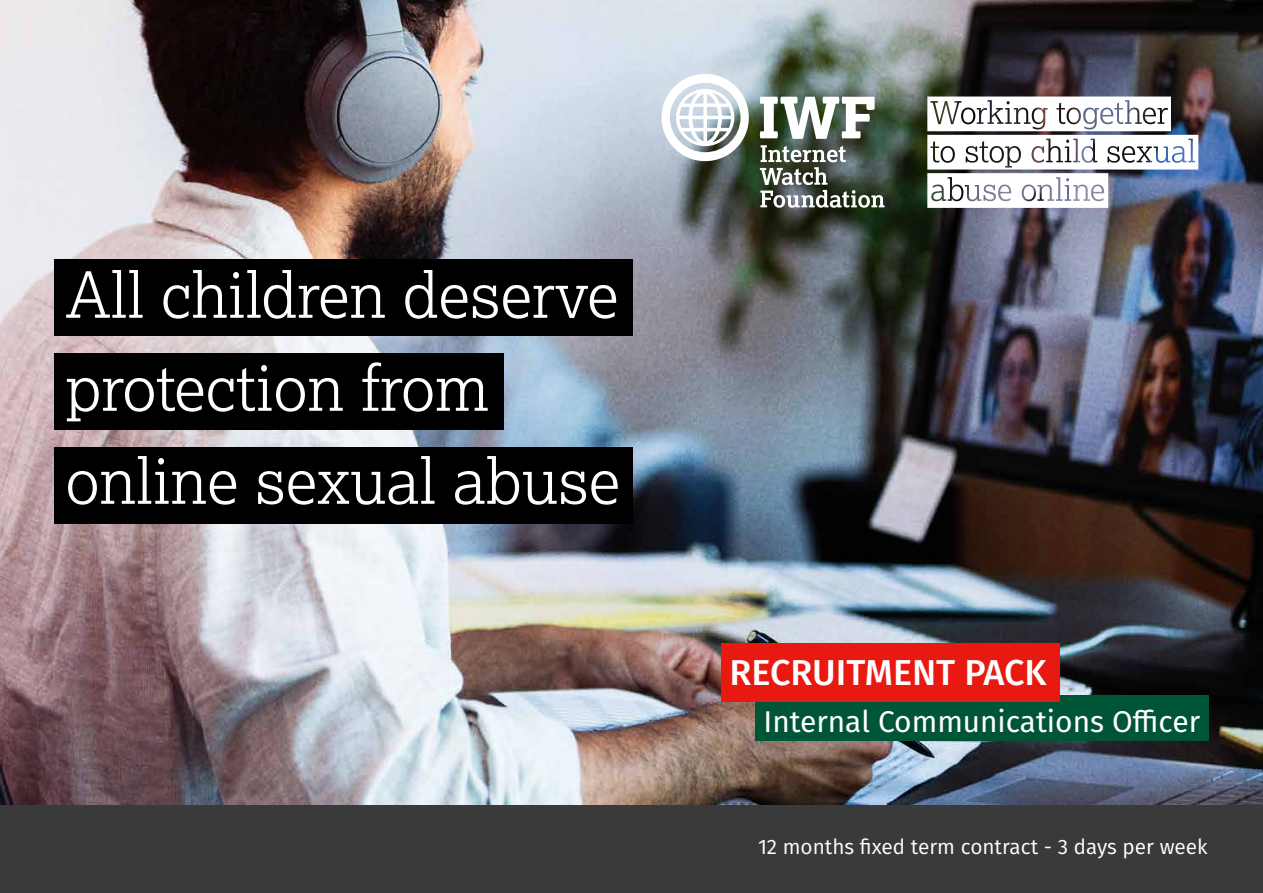
<style>
.page{position:relative;width:1263px;height:893px;background:#fff}
.page>*{position:absolute;margin:0;border:0;box-sizing:border-box;transform-origin:0 0}
.t1{font:300 63px/93px "Lexia";color:#fff}
.t2{font:500 36px "Fira Sans";color:#fff}
.t3{font:30px "Fira Sans";color:#fff}
.Sub_header{font:20.85px "Fira Sans";color:#fff}
</style>
<div class="page">
<img style="left:0;top:0;width:1263px;height:805px">
<div style="left:755px;top:696px;width:454px;height:45px;background:#005536"></div>
<div style="left:721px;top:643px;width:338px;height:59px;background:#e81911"></div>
<div style="left:54px;top:259px;width:578px;height:77px;background:#000"></div>
<div style="left:54px;top:353px;width:450px;height:77px;background:#000"></div>
<div style="left:54px;top:448px;width:578px;height:76px;background:#000"></div>
<svg style="left:661px;top:74px;width:88px;height:87px"></svg>
<svg style="left:760px;top:97px;width:115px;height:42px"></svg>
<svg style="left:760px;top:145px;width:125px;height:63px"></svg>
<img style="left:927px;top:97px;width:271px;height:111px">
<div style="left:0;top:806px;width:1263px;height:87px;background:#3a3a3a"></div>
<p class="t1" style="left:65px;top:247px;width:556px">All children deserve protection from online sexual abuse</p>
<p class="t2" style="left:729px;top:644px;width:319px">RECRUITMENT PACK</p>
<p class="t3" style="left:763px;top:699px;width:438px">Internal Communications Officer</p>
<p class="Sub_header" style="left:758px;top:831px;width:451px">12 months fixed term contract - 3 days per week</p>
</div>
